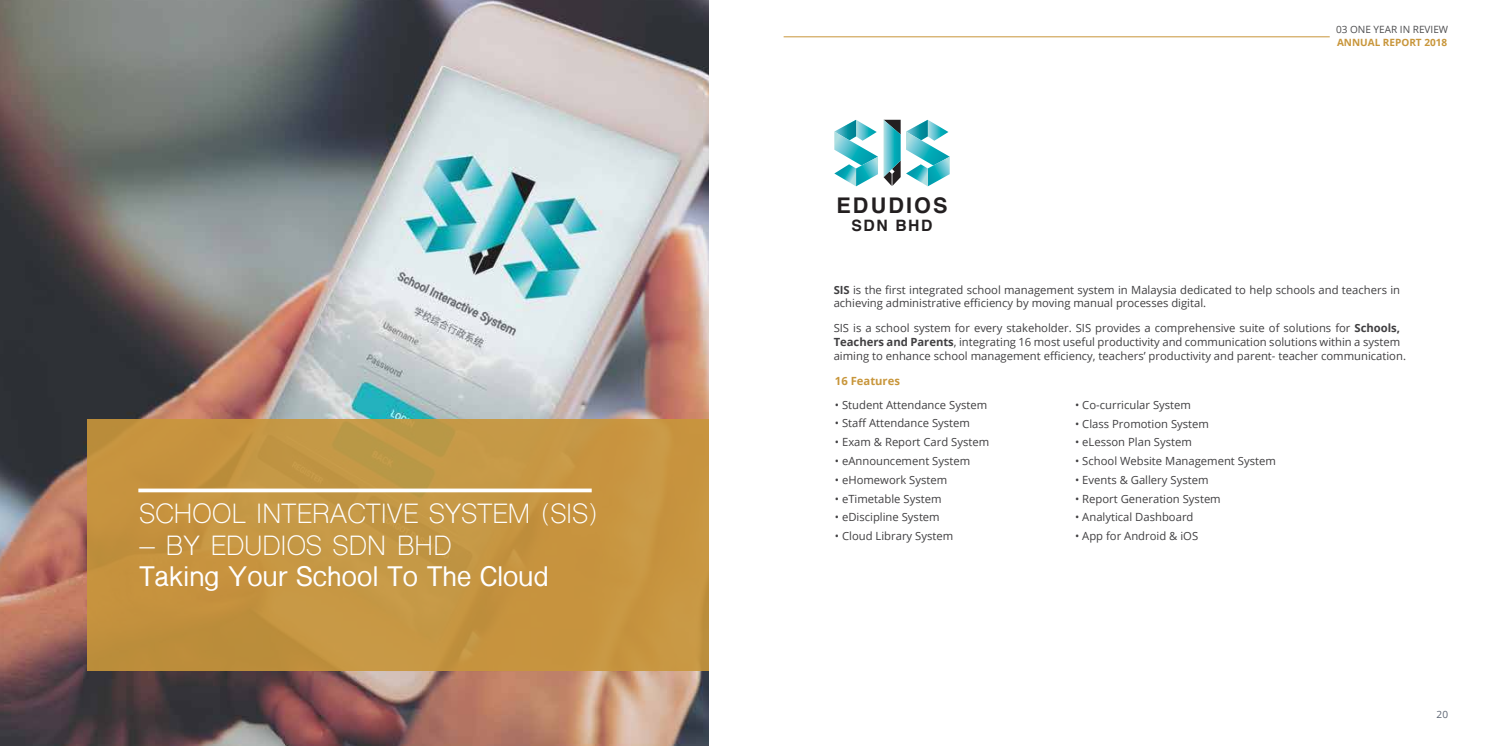
<style>
.page{position:relative;width:1490px;height:746px;background:#fff}
.page>*{position:absolute;margin:0;border:0;box-sizing:border-box;transform-origin:0 0}
.t1{font:26.25px "Shree Dev 0714";letter-spacing:.01em;color:#fff}
.t2{font:700 26.25px "Shree Dev 0714";letter-spacing:.01em;color:#fff}
.t3{font:700 21.62px "Helvetica";letter-spacing:.1em;color:#231f20}
.t4{font:700 15.62px "Helvetica";letter-spacing:.1em;color:#231f20}
.t5{font:11.25px/13.5px "Open Sans";color:#414042}
.t6{font:700 11.25px "Open Sans";color:#c8963b}
.t7{font:10px "Open Sans";color:#4d4d4f}
.t8{font:700 10px "Open Sans";color:#c8963b}
.t9{font:10px "Open Sans";color:#5b6371}
.s1{font-weight:700}
</style>
<div class="page">
<img style="left:0;top:0;width:708px;height:745px">
<svg style="left:834px;top:120px;width:43px;height:66px"></svg>
<svg style="left:906px;top:120px;width:43px;height:66px"></svg>
<svg style="left:883px;top:120px;width:17px;height:66px"></svg>
<div style="left:87px;top:419px;width:621px;height:251px;background:#c8963b"></div>
<svg style="left:138px;top:488px;width:453px;height:4px;fill:#fff"></svg>
<hr style="left:783px;top:36px;width:546px;height:1px;background:#c8963b">
<h1 class="t1" style="left:139px;top:497px;width:459px">SCHOOL INTERACTIVE SYSTEM (SIS)</h1>
<h1 class="t1" style="left:139px;top:529px;width:313px">– BY EDUDIOS SDN BHD</h1>
<h1 class="t2" style="left:139px;top:561px;width:411px">Taking Your School To The Cloud</h1>
<h2 class="t3" style="left:836px;top:188px;width:113px">EDUDIOS</h2>
<h3 class="t4" style="left:851px;top:213px;width:82px">SDN BHD</h3>
<p class="t7" style="left:1335px;top:23px;width:114px">03 ONE YEAR IN REVIEW</p>
<p class="t8" style="left:1336px;top:35px;width:112px">ANNUAL REPORT 2018</p>
<p class="t5" style="left:833px;top:282px;width:568px"><span class="s1">SIS</span> is the first integrated school management system in Malaysia dedicated to help schools and teachers in achieving administrative efficiency by moving manual processes digital.</p>
<p class="t5" style="left:833px;top:321px;width:573px">SIS is a school system for every stakeholder. SIS provides a comprehensive suite of solutions for <span class="s1">Schools,<br>Teachers and Parents</span>, integrating 16 most useful productivity and communication solutions within a system aiming to enhance school management efficiency, teachers’ productivity and parent- teacher communication.</p>
<p class="t5" style="left:834px;top:397px;width:154px">• Student Attendance System</p>
<p class="t5" style="left:834px;top:416px;width:136px">• Staff Attendance System</p>
<p class="t5" style="left:834px;top:435px;width:156px">• Exam &amp; Report Card System</p>
<p class="t5" style="left:834px;top:453px;width:137px">• eAnnouncement System</p>
<p class="t5" style="left:834px;top:472px;width:114px">• eHomework System</p>
<p class="t5" style="left:834px;top:491px;width:108px">• eTimetable System</p>
<p class="t5" style="left:834px;top:510px;width:106px">• eDiscipline System</p>
<p class="t5" style="left:834px;top:529px;width:120px">• Cloud Library System</p>
<p class="t6" style="left:834px;top:373px;width:67px">16 Features</p>
<p class="t5" style="left:1074px;top:397px;width:117px">• Co-curricular System</p>
<p class="t5" style="left:1074px;top:416px;width:135px">• Class Promotion System</p>
<p class="t5" style="left:1074px;top:435px;width:118px">• eLesson Plan System</p>
<p class="t5" style="left:1074px;top:454px;width:202px">• School Website Management System</p>
<p class="t5" style="left:1074px;top:472px;width:135px">• Events &amp; Gallery System</p>
<p class="t5" style="left:1074px;top:491px;width:147px">• Report Generation System</p>
<p class="t5" style="left:1074px;top:510px;width:120px">• Analytical Dashboard</p>
<p class="t5" style="left:1074px;top:529px;width:125px">• App for Android &amp; iOS</p>
<p class="t9" style="left:1436px;top:707px;width:13px">20</p>
</div>
